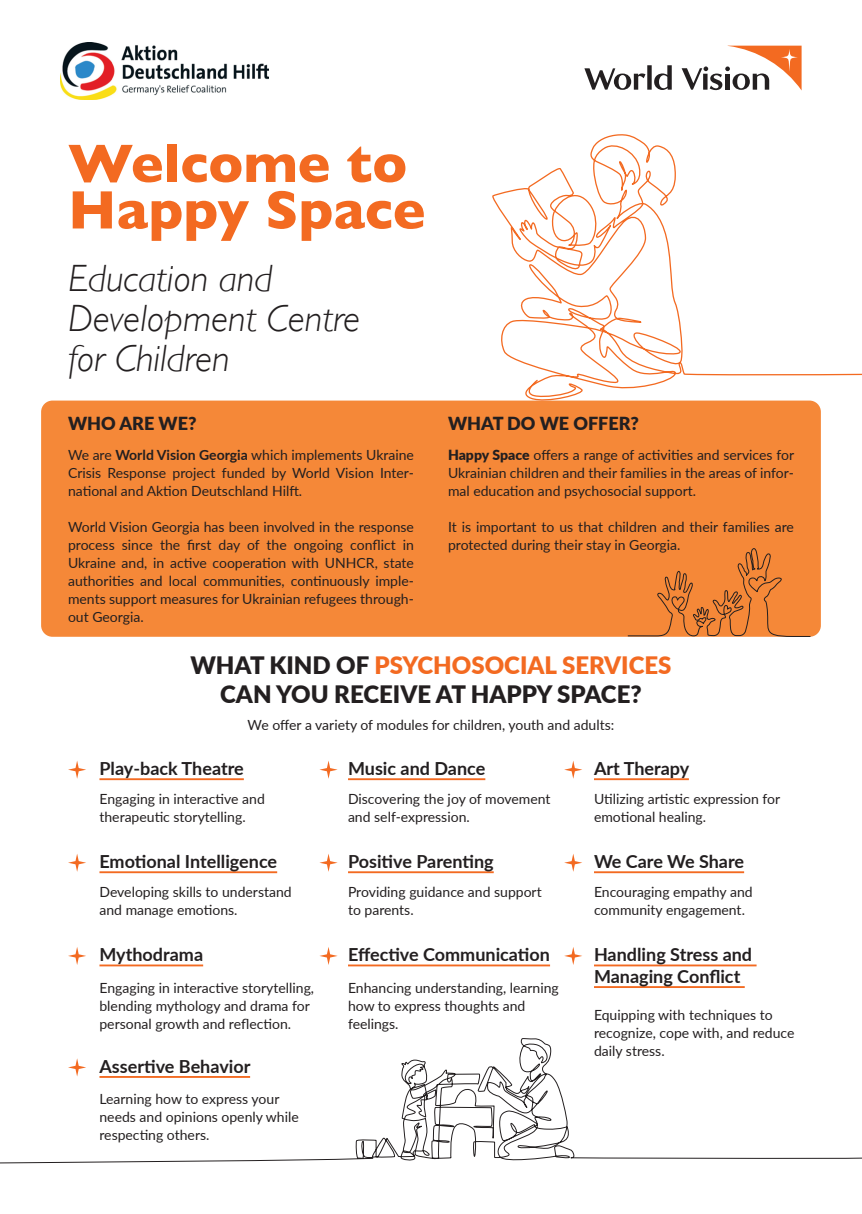
<style>
.page{position:relative;width:862px;height:1214px;background:#fff}
.page>*{position:absolute;margin:0;border:0;box-sizing:border-box;transform-origin:0 0}
.t1{font:700 54.8px "Gill Sans";color:#f36a21}
.t2{font:italic 300 38px/40px "Gill Sans";color:#231f20}
.t3{font:900 24px/28.8px "Lato";color:#231f20;text-align:center}
.t4{font:700 18px/21.6px "Lato";color:#231f20}
.t5{font:900 18px "Lato";color:#231f20}
.t6{font:14px/18px "Lato";color:#231f20}
.s1{font-weight:700}
.s2{font-weight:900}
.s3{color:#f36a21}
</style>
<div class="page">
<div style="left:41px;top:400px;width:780px;height:236px;background:#f58838;border-radius:11px"></div>
<svg style="left:584px;top:46px;width:217px;height:44px"></svg>
<img style="left:60px;top:43px;width:208px;height:56px">
<svg style="left:490px;top:134px;width:372px;height:271px"></svg>
<hr style="left:594px;top:778px;width:95px;height:2px;background:#f36a21">
<hr style="left:594px;top:871px;width:150px;height:2px;background:#f36a21">
<hr style="left:594px;top:964px;width:162px;height:2px;background:#f36a21">
<hr style="left:594px;top:986px;width:151px;height:1px;background:#f36a21">
<svg style="left:564px;top:761px;width:18px;height:17px"></svg>
<svg style="left:564px;top:854px;width:18px;height:17px"></svg>
<hr style="left:348px;top:778px;width:137px;height:2px;background:#f36a21">
<hr style="left:348px;top:871px;width:146px;height:2px;background:#f36a21">
<hr style="left:348px;top:964px;width:202px;height:2px;background:#f36a21">
<svg style="left:319px;top:761px;width:19px;height:17px"></svg>
<svg style="left:319px;top:854px;width:19px;height:17px"></svg>
<svg style="left:319px;top:947px;width:19px;height:17px"></svg>
<svg style="left:564px;top:947px;width:18px;height:17px"></svg>
<hr style="left:99px;top:778px;width:145px;height:2px;background:#f36a21">
<hr style="left:99px;top:871px;width:178px;height:2px;background:#f36a21">
<hr style="left:99px;top:964px;width:104px;height:2px;background:#f36a21">
<svg style="left:68px;top:761px;width:18px;height:17px"></svg>
<svg style="left:68px;top:854px;width:18px;height:17px"></svg>
<svg style="left:68px;top:947px;width:18px;height:17px"></svg>
<svg style="left:0;top:1038px;width:862px;height:125px"></svg>
<svg style="left:627px;top:548px;width:184px;height:89px"></svg>
<p class="t1" style="left:68px;top:120px;width:341px">Welcome to</p>
<p class="t1" style="left:68px;top:166px;width:359px">Happy Space</p>
<p class="t2" style="left:68px;top:258px;width:294px">Education and<br>Development Centre for Children</p>
<p class="t5" style="left:68px;top:410px;width:130px">WHO ARE WE?</p>
<p class="t6" style="left:68px;top:445px;width:347px;text-align:justify">We are <span class="s1">World Vision Georgia</span> which implements Ukraine Crisis Response project funded by World Vision Inter&shy;national and Aktion Deutschland Hilft.</p>
<p class="t6" style="left:68px;top:517px;width:347px;text-align:justify">World Vision Georgia has been involved in the response process since the first day of the ongoing conflict in Ukraine and, in active cooperation with UNHCR, state authorities and local communities, continuously imple&shy;ments support measures for Ukrainian refugees through&shy;out Georgia.</p>
<p class="t5" style="left:448px;top:410px;width:193px">WHAT DO WE OFFER?</p>
<p class="t6" style="left:448px;top:445px;width:348px;text-align:justify"><span class="s2">Happy Space</span> offers a range of activities and services for Ukrainian children and their families in the areas of infor&shy;mal education and psychosocial support.</p>
<p class="t6" style="left:448px;top:517px;width:347px">It is important to us that children and their families are protected during their stay in Georgia.</p>
<p class="t3" style="left:190px;top:650px;width:483px">WHAT KIND OF <span class="s3">PSYCHOSOCIAL SERVICES<br></span>CAN YOU RECEIVE AT HAPPY SPACE?</p>
<p class="t6" style="left:248px;top:715px;width:368px">We offer a variety of modules for children, youth and adults:</p>
<p class="t4" style="left:99px;top:756px;width:146px">Play-back Theatre</p>
<p class="t6" style="left:99px;top:789px;width:167px">Engaging in interactive and therapeutic storytelling.</p>
<p class="t4" style="left:99px;top:849px;width:179px">Emotional Intelligence</p>
<p class="t6" style="left:99px;top:882px;width:194px">Developing skills to understand and manage emotions.</p>
<p class="t4" style="left:99px;top:943px;width:105px">Mythodrama</p>
<p class="t6" style="left:99px;top:977px;width:216px">Engaging in interactive storytelling, blending mythology and drama for personal growth and reflection.</p>
<p class="t4" style="left:99px;top:1054px;width:152px">Assertive Behavior</p>
<p class="t6" style="left:99px;top:1089px;width:201px">Learning how to express your needs and opinions openly while respecting others.</p>
<p class="t4" style="left:348px;top:756px;width:139px">Music and Dance</p>
<p class="t6" style="left:348px;top:789px;width:204px">Discovering the joy of movement and self-expression.</p>
<p class="t4" style="left:348px;top:849px;width:147px">Positive Parenting</p>
<p class="t6" style="left:348px;top:882px;width:195px">Providing guidance and support to parents.</p>
<p class="t4" style="left:348px;top:943px;width:203px">Effective Communication</p>
<p class="t6" style="left:348px;top:977px;width:212px">Enhancing understanding, learning how to express thoughts and feelings.</p>
<p class="t4" style="left:594px;top:756px;width:97px">Art Therapy</p>
<p class="t6" style="left:594px;top:789px;width:188px">Utilizing artistic expression for emotional healing.</p>
<p class="t4" style="left:594px;top:849px;width:152px">We Care We Share</p>
<p class="t6" style="left:594px;top:882px;width:160px">Encouraging empathy and community engagement.</p>
<p class="t4" style="left:594px;top:943px;width:160px">Handling Stress and<br>Managing Conflict</p>
<p class="t6" style="left:594px;top:1004px;width:202px">Equipping with techniques to recognize, cope with, and reduce daily stress.</p>
</div>
